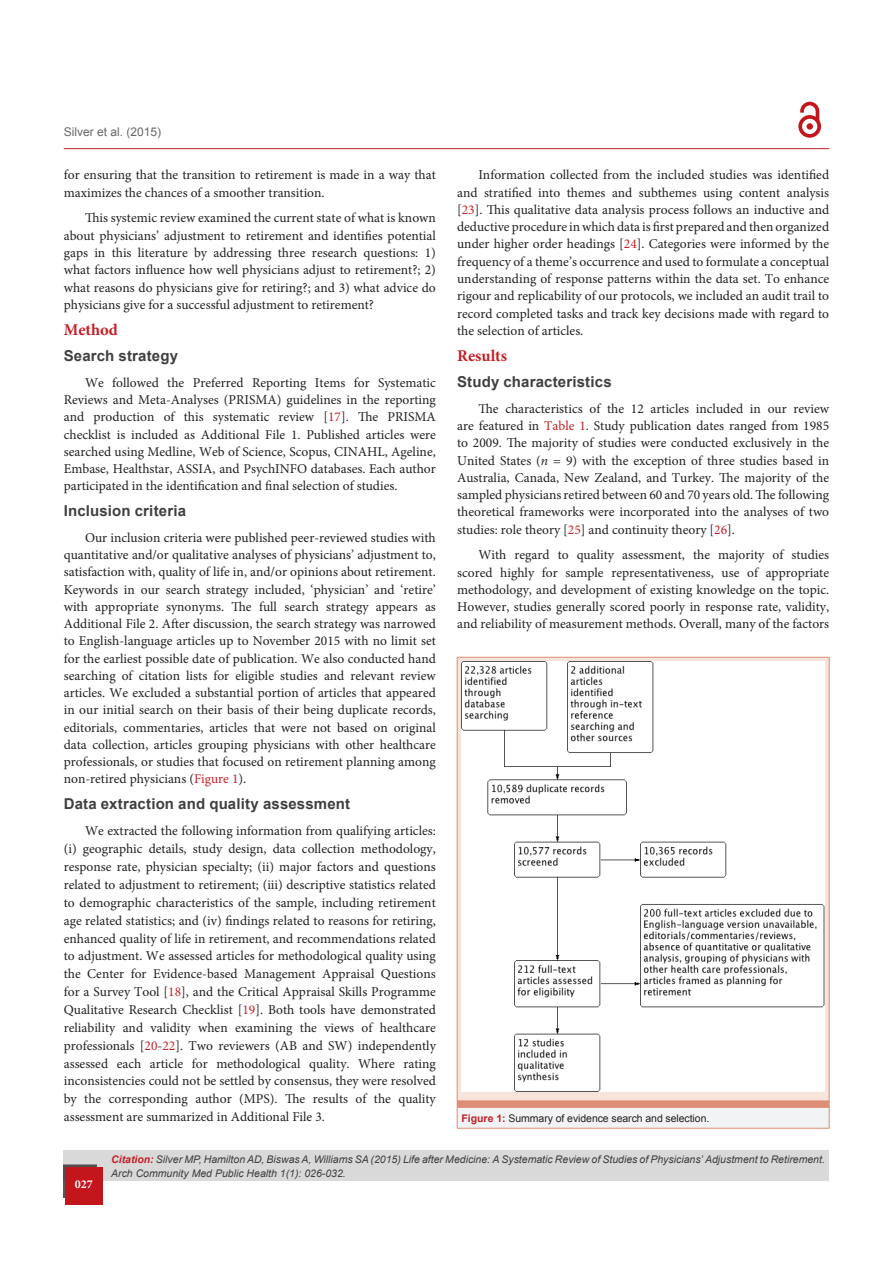
<style>
.page{position:relative;width:893px;height:1263px;background:#fff}
.page>*{position:absolute;margin:0;border:0;box-sizing:border-box;transform-origin:0 0}
.subsideheadding{font:700 16.5px "Minion Pro";color:#c42026}
.subsideheadding-2{font:700 15px "Arial";letter-spacing:.01em;color:#404040}
.bodyText{font:13.5px/17.2px "Minion Pro";color:#231f20;text-align:justify}
.t1{font:12px "Arial";color:#686669}
.t2{font:700 12px "Minion Pro";color:#fff}
.Pa1{font:italic 10.5px/13.5px "Arial";color:#3e3e3f}
.t3{font:10.5px "Arial";letter-spacing:-.005em;color:#231f20}
.s1{color:#c42026}
.s2{font-style:italic}
.s3{font-weight:700;color:#c42026}
</style>
<div class="page">
<div style="left:64px;top:1150px;width:765px;height:31px;background:#d9d9da"></div>
<hr style="left:64px;top:148px;width:765px;height:1px;background:#c42026">
<div style="left:63px;top:1164px;width:34px;height:34px;background:#524f50"></div>
<svg style="left:65px;top:1167px;width:38px;height:37px"></svg>
<svg style="left:800px;top:101px;width:21px;height:24px"></svg>
<div style="left:798px;top:115px;width:23px;height:23px;border:4px solid #c3161c;border-radius:50%"></div>
<div style="left:807px;top:123px;width:6px;height:7px;background:#c3161c;border-radius:50%"></div>
<svg style="left:458px;top:658px;width:371px;height:442px;background:#f3e2da"></svg>
<div style="left:457px;top:1104px;width:372px;height:24px;background:#f2f3f4"></div>
<svg style="left:457px;top:1108px;width:1px;height:20px"></svg>
<svg style="left:829px;top:1104px;width:1px;height:24px"></svg>
<hr style="left:457px;top:1128px;width:372px;height:1px;background:#de8e76">
<hr style="left:457px;top:657px;width:372px;height:1px;background:#de8e76">
<hr style="left:457px;top:657px;width:1px;height:447px;background:#de8e76">
<hr style="left:829px;top:657px;width:1px;height:447px;background:#de8e76">
<div style="left:457px;top:1100px;width:372px;height:8px;background:#de8e76"></div>
<img style="left:462px;top:661px;width:362px;height:430px">
<p class="t1" style="left:64px;top:124px;width:99px">Silver et al. (2015)</p>
<p class="bodyText" style="left:64px;top:167px;width:374px">for ensuring that the transition to retirement is made in a way that maximizes the chances of a smoother transition.</p>
<p class="bodyText" style="left:64px;top:210px;width:374px;text-indent:21px">This systemic review examined the current state of what is known about physicians’ adjustment to retirement and identifies potential gaps in this literature by addressing three research questions: 1) what factors influence how well physicians adjust to retirement?; 2) what reasons do physicians give for retiring?; and 3) what advice do physicians give for a successful adjustment to retirement?</p>
<p class="subsideheadding" style="left:64px;top:318px;width:56px">Method</p>
<p class="subsideheadding-2" style="left:64px;top:345px;width:116px">Search strategy</p>
<p class="bodyText" style="left:64px;top:374px;width:374px;text-indent:21px">We followed the Preferred Reporting Items for Systematic Reviews and Meta-Analyses (PRISMA) guidelines in the reporting and production of this systematic review [<span class="s1">17</span>]. The PRISMA checklist is included as Additional File 1. Published articles were searched using Medline, Web of Science, Scopus, CINAHL, Ageline, Embase, Healthstar, ASSIA, and PsychINFO databases. Each author participated in the identification and final selection of studies.</p>
<p class="subsideheadding-2" style="left:64px;top:500px;width:124px">Inclusion criteria</p>
<p class="bodyText" style="left:64px;top:529px;width:374px;text-indent:21px">Our inclusion criteria were published peer-reviewed studies with quantitative and/or qualitative analyses of physicians’ adjustment to, satisfaction with, quality of life in, and/or opinions about retirement.<br>Keywords in our search strategy included, ‘physician’ and ‘retire’ with appropriate synonyms. The full search strategy appears as Additional File 2. After discussion, the search strategy was narrowed to English-language articles up to November 2015 with no limit set for the earliest possible date of publication. We also conducted hand searching of citation lists for eligible studies and relevant review articles. We excluded a substantial portion of articles that appeared in our initial search on their basis of their being duplicate records, editorials, commentaries, articles that were not based on original data collection, articles grouping physicians with other healthcare professionals, or studies that focused on retirement planning among non-retired physicians (<span class="s1">Figure 1</span>).</p>
<p class="subsideheadding-2" style="left:64px;top:793px;width:288px">Data extraction and quality assessment</p>
<p class="bodyText" style="left:64px;top:822px;width:374px;line-height:17.9px;text-indent:21px">We extracted the following information from qualifying articles: (i) geographic details, study design, data collection methodology, response rate, physician specialty; (ii) major factors and questions related to adjustment to retirement; (iii) descriptive statistics related to demographic characteristics of the sample, including retirement age related statistics; and (iv) findings related to reasons for retiring, enhanced quality of life in retirement, and recommendations related to adjustment. We assessed articles for methodological quality using the Center for Evidence-based Management Appraisal Questions for a Survey Tool [<span class="s1">18</span>], and the Critical Appraisal Skills Programme Qualitative Research Checklist [<span class="s1">19</span>]. Both tools have demonstrated reliability and validity when examining the views of healthcare professionals [<span class="s1">20</span>-<span class="s1">22</span>]. Two reviewers (AB and SW) independently assessed each article for methodological quality. Where rating inconsistencies could not be settled by consensus, they were resolved by the corresponding author (MPS). The results of the quality assessment are summarized in Additional File 3.</p>
<p class="bodyText" style="left:457px;top:167px;width:374px;text-indent:21px">Information collected from the included studies was identified and stratified into themes and subthemes using content analysis [<span class="s1">23</span>]. This qualitative data analysis process follows an inductive and deductive procedure in which data is first prepared and then organized under higher order headings [<span class="s1">24</span>]. Categories were informed by the frequency of a theme’s occurrence and used to formulate a conceptual understanding of response patterns within the data set. To enhance rigour and replicability of our protocols, we included an audit trail to record completed tasks and track key decisions made with regard to the selection of articles.</p>
<p class="subsideheadding" style="left:457px;top:344px;width:52px">Results</p>
<p class="subsideheadding-2" style="left:457px;top:371px;width:156px">Study characteristics</p>
<p class="bodyText" style="left:457px;top:400px;width:374px;text-indent:21px">The characteristics of the 12 articles included in our review are featured in <span class="s1">Table 1</span>. Study publication dates ranged from 1985 to 2009. The majority of studies were conducted exclusively in the United States (<span class="s2">n</span> = 9) with the exception of three studies based in Australia, Canada, New Zealand, and Turkey. The majority of the sampled physicians retired between 60 and 70 years old. The following theoretical frameworks were incorporated into the analyses of two studies: role theory [<span class="s1">25</span>] and continuity theory [<span class="s1">26</span>].</p>
<p class="bodyText" style="left:457px;top:546px;width:374px;text-indent:21px">With regard to quality assessment, the majority of studies scored highly for sample representativeness, use of appropriate methodology, and development of existing knowledge on the topic.<br>However, studies generally scored poorly in response rate, validity, and reliability of measurement methods. Overall, many of the factors</p>
<p class="t3" style="left:461px;top:1111px;width:249px"><span class="s3">Figure 1:</span> Summary of evidence search and selection.</p>
<p class="t2" style="left:75px;top:1176px;width:19px">027</p>
<p class="Pa1" style="left:111px;top:1153px;width:715px"><span class="s3">Citation:</span> Silver MP, Hamilton AD, Biswas A, Williams SA (2015) Life after Medicine: A Systematic Review of Studies of Physicians’ Adjustment to Retirement.<br>Arch Community Med Public Health 1(1): 026-032.</p>
</div>
